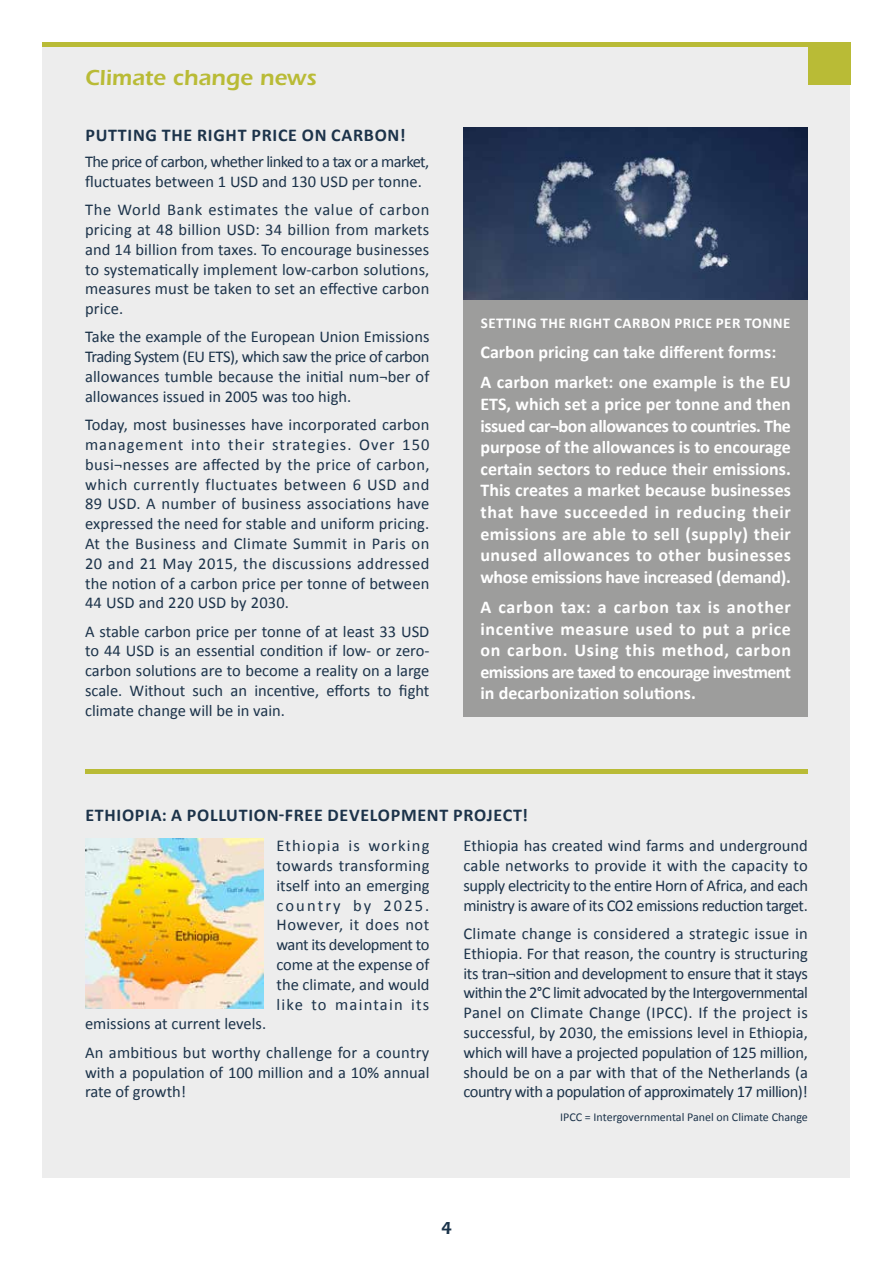
<style>
.page{position:relative;width:893px;height:1263px;background:#fff}
.page>*{position:absolute;margin:0;border:0;box-sizing:border-box;transform-origin:0 0}
.t1{font:600 22.5px "Itc Eras";color:#b9bb36}
.t2{font:700 18px/21.6px "Calibri";color:#fff;text-align:justify}
.t3{font:700 18px "Calibri";letter-spacing:.04em;color:#1c334a}
.t4{font:600 18px "Itc Eras";color:#1b344b}
.t5{font:16.5px/19.8px "Calibri";color:#1c334a;text-align:justify}
.t6{font:16.5px/19.8px "Calibri";letter-spacing:-.035em;color:#1c334a}
.t7{font:700 15px "Calibri";letter-spacing:.035em;color:#fff}
.t8{font:12px "Calibri";color:#1c334a}
</style>
<div class="page">
<div style="left:43px;top:43px;width:807px;height:1135px;background:#ededed"></div>
<hr style="left:85px;top:770px;width:723px;height:4px;background:#b9bb36">
<hr style="left:43px;top:43px;width:807px;height:4px;background:#b9bb36">
<div style="left:808px;top:43px;width:42px;height:42px;background:#b9bb36"></div>
<div style="left:463px;top:155px;width:345px;height:561px;background:#9d9d9c"></div>
<img style="left:85px;top:839px;width:179px;height:170px">
<img style="left:463px;top:128px;width:345px;height:172px">
<h1 class="t1" style="left:85px;top:65px;width:233px">Climate change news</h1>
<p class="t3" style="left:85px;top:124px;width:322px">PUTTING THE RIGHT PRICE ON CARBON!</p>
<p class="t6" style="left:85px;top:152px;width:346px">The price of carbon, whether linked to a tax or a market, fluctuates between 1 USD and 130 USD per tonne.</p>
<p class="t5" style="left:85px;top:200px;width:346px">The World Bank estimates the value of carbon pricing at 48 billion USD: 34 billion from markets and 14 billion from taxes. To encourage businesses to systematically implement low-carbon solutions, measures must be taken to set an effective carbon price.</p>
<p class="t5" style="left:85px;top:327px;width:346px">Take the example of the European Union Emissions Trading System (EU ETS), which saw the price of carbon allowances tumble because the initial num¬ber of allowances issued in 2005 was too high.</p>
<p class="t5" style="left:85px;top:415px;width:346px">Today, most businesses have incorporated carbon management into their strategies. Over 150 busi¬nesses are affected by the price of carbon, which currently fluctuates between 6 USD and 89 USD. A number of business associations have expressed the need for stable and uniform pricing.<br>At the Business and Climate Summit in Paris on 20 and 21 May 2015, the discussions addressed the notion of a carbon price per tonne of between 44 USD and 220 USD by 2030.</p>
<p class="t5" style="left:85px;top:621px;width:346px">A stable carbon price per tonne of at least 33 USD to 44 USD is an essential condition if low- or zero&shy;carbon solutions are to become a reality on a large scale. Without such an incentive, efforts to fight climate change will be in vain.</p>
<p class="t7" style="left:481px;top:314px;width:311px">SETTING THE RIGHT CARBON PRICE PER TONNE</p>
<p class="t2" style="left:480px;top:337px;width:312px;line-height:30.2px">Carbon pricing can take different forms:<br>A carbon market: one example is the EU</p>
<p class="t2" style="left:480px;top:393px;width:312px">ETS, which set a price per tonne and then issued car¬bon allowances to countries. The purpose of the allowances is to encourage certain sectors to reduce their emissions.<br>This creates a market because businesses that have succeeded in reducing their emissions are able to sell (supply) their unused allowances to other businesses whose emissions have increased (demand).</p>
<p class="t2" style="left:480px;top:596px;width:312px">A carbon tax: a carbon tax is another incentive measure used to put a price on carbon. Using this method, carbon emissions are taxed to encourage investment in decarbonization solutions.</p>
<p class="t3" style="left:85px;top:804px;width:444px">ETHIOPIA: A POLLUTION-FREE DEVELOPMENT PROJECT!</p>
<p class="t5" style="left:276px;top:836px;width:154px">Ethiopia is working towards transforming itself into an emerging country by 2025.<br>However, it does not want its development to come at the expense of the climate, and would like to maintain its</p>
<p class="t5" style="left:85px;top:1010px;width:346px;line-height:28.3px">emissions at current levels.<br>An ambitious but worthy challenge for a country</p>
<p class="t5" style="left:85px;top:1062px;width:346px">with a population of 100 million and a 10% annual rate of growth!</p>
<p class="t5" style="left:463px;top:836px;width:346px">Ethiopia has created wind farms and underground cable networks to provide it with the capacity to supply electricity to the entire Horn of Africa, and each ministry is aware of its CO2 emissions reduction target.</p>
<p class="t5" style="left:463px;top:923px;width:346px">Climate change is considered a strategic issue in Ethiopia. For that reason, the country is structuring its tran¬sition and development to ensure that it stays within the 2°C limit advocated by the Intergovernmental Panel on Climate Change (IPCC). If the project is successful, by 2030, the emissions level in Ethiopia, which will have a projected population of 125 million, should be on a par with that of the Netherlands (a country with a population of approximately 17 million)!</p>
<p class="t8" style="left:560px;top:1109px;width:249px">IPCC = Intergovernmental Panel on Climate Change</p>
<p class="t4" style="left:441px;top:1217px;width:13px">4</p>
</div>
